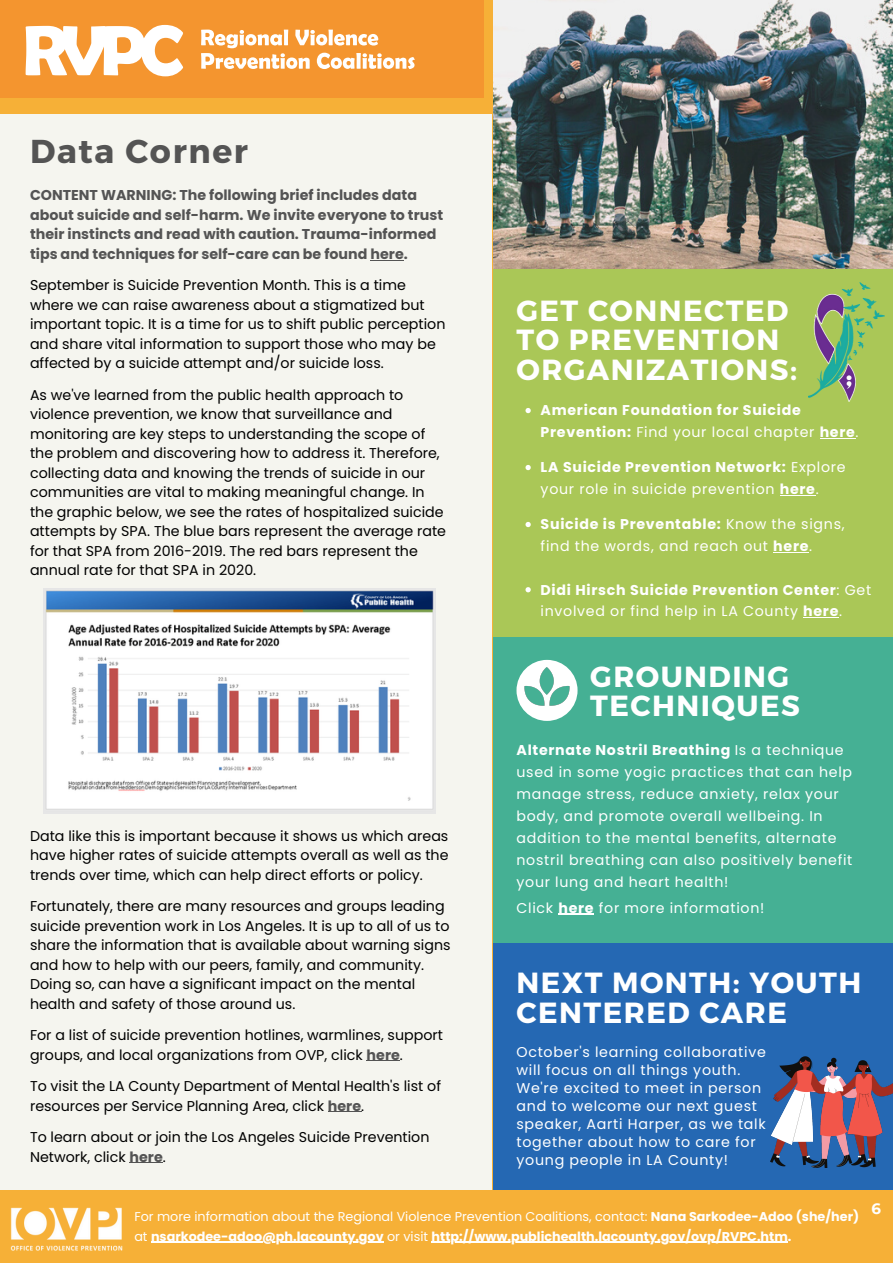
<style>
.page{position:relative;width:893px;height:1264px;background:#fff}
.page>*{position:absolute;margin:0;border:0;box-sizing:border-box;transform-origin:0 0}
.t1{font:700 33px "Montserrat";letter-spacing:.05em;color:#545454}
.t2{font:700 29.1px/29.2px "Montserrat";letter-spacing:.05em;color:#fff}
.t3{font:700 15px "Montserrat";color:#fff}
.t4{font:14.25px/19.5px "Poppins";color:#000}
.t5{font:14.25px/22px "Poppins";letter-spacing:.05em;color:#fff}
.t6{font:700 14.25px/19.5px "Poppins";color:#545454}
.t7{font:700 14.25px/21.8px "Poppins";letter-spacing:.05em;color:#fff}
.t8{font:700 12.75px/20.1px "Poppins";color:#fff}
.s1{font-weight:700;color:#545454}
.s2{font-weight:400}
.s3{font-weight:700}
</style>
<div class="page">
<div style="left:0;top:0;width:892px;height:1262px;background:#f6b037"></div>
<img style="left:493px;top:0;width:399px;height:269px">
<div style="left:0;top:0;width:483px;height:98px;background:#f4952f"></div>
<div style="left:493px;top:626px;width:399px;height:317px;background:#45b094"></div>
<div style="left:493px;top:943px;width:399px;height:247px;background:#2568b3"></div>
<div style="left:493px;top:269px;width:399px;height:367px;background:#aac757"></div>
<svg style="left:26px;top:25px;width:157px;height:51px"></svg>
<svg style="left:201px;top:30px;width:214px;height:39px"></svg>
<div style="left:0;top:114px;width:492px;height:1075px;background:#f5f5ef"></div>
<img style="left:770px;top:1056px;width:122px;height:111px">
<img style="left:10px;top:1207px;width:113px;height:44px">
<hr style="left:370px;top:260px;width:34px;height:1px;background:#545454">
<hr style="left:366px;top:1060px;width:34px;height:1px;background:#545454">
<hr style="left:328px;top:1111px;width:33px;height:1px;background:#545454">
<hr style="left:130px;top:1162px;width:33px;height:1px;background:#545454">
<img style="left:43px;top:589px;width:392px;height:224px">
<div style="left:516px;top:660px;width:61px;height:61px;background:#fff;border-radius:50%"></div>
<img style="left:524px;top:667px;width:45px;height:38px">
<hr style="left:558px;top:913px;width:36px;height:1px;background:#fff">
<img style="left:808px;top:283px;width:76px;height:119px">
<svg style="left:525px;top:408px;width:5px;height:5px"></svg>
<hr style="left:819px;top:438px;width:36px;height:1px;background:#fff">
<svg style="left:525px;top:465px;width:5px;height:5px"></svg>
<hr style="left:779px;top:495px;width:36px;height:1px;background:#fff">
<svg style="left:525px;top:522px;width:5px;height:5px"></svg>
<hr style="left:773px;top:552px;width:36px;height:1px;background:#fff">
<svg style="left:525px;top:587px;width:5px;height:5px"></svg>
<hr style="left:803px;top:617px;width:36px;height:1px;background:#fff">
<hr style="left:151px;top:1241px;width:232px;height:1px;background:#fff">
<hr style="left:431px;top:1241px;width:356px;height:1px;background:#fff">
<h1 class="t1" style="left:30px;top:130px;width:219px">Data Corner</h1>
<h1 class="t1" style="left:34px;top:137px;width:219px">Data Corner</h1>
<p class="t6" style="left:30px;top:186px;width:414px">CONTENT WARNING: The following brief includes data about suicide and self-harm. We invite everyone to trust their instincts and read with caution. Trauma-informed tips and techniques for self-care can be found here.</p>
<p class="t4" style="left:30px;top:276px;width:417px">September is Suicide Prevention Month. This is a time where we can raise awareness about a stigmatized but important topic. It is a time for us to shift public perception and share vital information to support those who may be affected by a suicide attempt and/or suicide loss.</p>
<p class="t4" style="left:30px;top:385px;width:417px">As we've learned from the public health approach to violence prevention, we know that surveillance and monitoring are key steps to understanding the scope of the problem and discovering how to address it. Therefore, collecting data and knowing the trends of suicide in our communities are vital to making meaningful change. In the graphic below, we see the rates of hospitalized suicide attempts by SPA. The blue bars represent the average rate for that SPA from 2016-2019. The red bars represent the annual rate for that SPA in 2020.</p>
<p class="t4" style="left:30px;top:826px;width:420px;text-align:justify">Data like this is important because it shows us which areas have higher rates of suicide attempts overall as well as the trends over time, which can help direct efforts or policy.</p>
<p class="t4" style="left:30px;top:896px;width:422px">Fortunately, there are many resources and groups leading suicide prevention work in Los Angeles. It is up to all of us to share the information that is available about warning signs and how to help with our peers, family, and community.<br>Doing so, can have a significant impact on the mental health and safety of those around us.</p>
<p class="t4" style="left:30px;top:1025px;width:414px">For a list of suicide prevention hotlines, warmlines, support groups, and local organizations from OVP, click <span class="s1">here</span>.</p>
<p class="t4" style="left:30px;top:1076px;width:412px">To visit the LA County Department of Mental Health's list of resources per Service Planning Area, click <span class="s1">here</span>.</p>
<p class="t4" style="left:30px;top:1127px;width:401px">To learn about or join the Los Angeles Suicide Prevention<br>Network, click <span class="s1">here</span>.</p>
<h2 class="t2" style="left:516px;top:295px;width:282px">GET CONNECTED<br>TO PREVENTION<br>ORGANIZATIONS:</h2>
<p class="t7" style="left:540px;top:399px;width:319px">American Foundation for Suicide<br>Prevention: <span class="s2">Find your local chapter</span> here<span class="s2">.</span></p>
<p class="t5" style="left:540px;top:456px;width:306px"><span class="s3">LA Suicide Prevention Network:</span> Explore your role in suicide prevention <span class="s3">here</span>.</p>
<p class="t5" style="left:540px;top:513px;width:305px"><span class="s3">Suicide is Preventable:</span> Know the signs, find the words, and reach out <span class="s3">here</span>.</p>
<p class="t7" style="left:540px;top:578px;width:332px">Didi Hirsch Suicide Prevention Center<span class="s2">: Get involved or find help in LA County</span> here<span class="s2">.</span></p>
<h2 class="t2" style="left:590px;top:660px;width:211px">GROUNDING<br>TECHNIQUES</h2>
<p class="t5" style="left:516px;top:739px;width:337px"><span class="s3">Alternate Nostril Breathing</span> Is a technique used in some yogic practices that can help manage stress, reduce anxiety, relax your body, and promote overall wellbeing. In addition to the mental benefits, alternate nostril breathing can also positively benefit your lung and heart health!</p>
<p class="t5" style="left:516px;top:896px;width:249px">Click <span class="s3">here</span> for more information!</p>
<h2 class="t2" style="left:516px;top:966px;width:346px">NEXT MONTH: YOUTH<br>CENTERED CARE</h2>
<p class="t5" style="left:516px;top:1042px;width:251px;line-height:18px">October's learning collaborative will focus on all things youth.<br>We're excited to meet in person and to welcome our next guest speaker, Aarti Harper, as we talk together about how to care for young people in LA County!</p>
<p class="t8" style="left:134px;top:1206px;width:726px"><span class="s2">For more information about the Regional Violence Prevention Coalitions, contact:</span> Nana Sarkodee-Adoo (she/her) <span class="s2">at</span> nsarkodee-adoo@ph.lacounty.gov <span class="s2">or visit</span> http://www.publichealth.lacounty.gov/ovp/RVPC.htm.</p>
<p class="t3" style="left:871px;top:1199px;width:11px">6</p>
</div>
